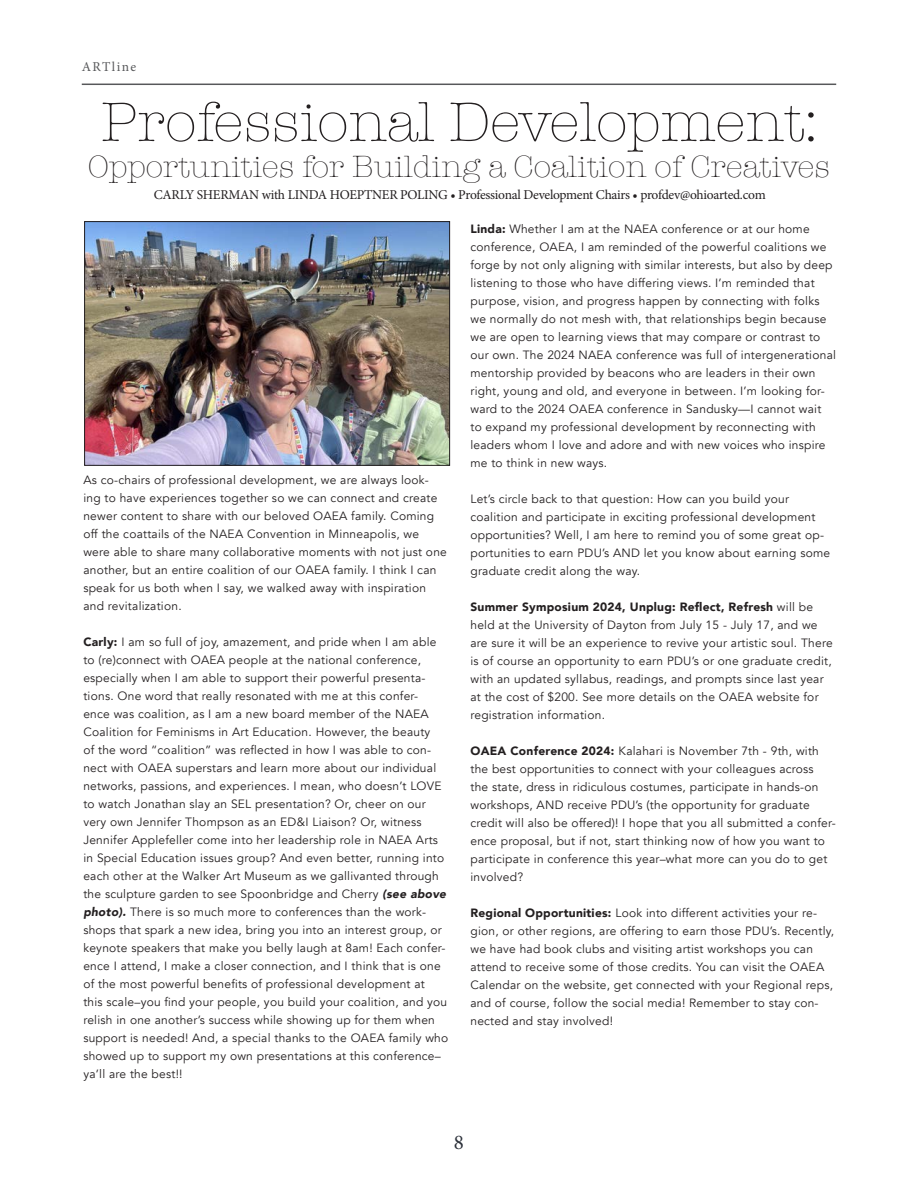
<style>
.page{position:relative;width:918px;height:1188px;background:#fff}
.page>*{position:absolute;margin:0;border:0;box-sizing:border-box;transform-origin:0 0}
.Big_Title{font:300 57px "American Typewriter";color:#231f20}
.Big_Title-2{font:300 31.5px "American Typewriter";color:#231f20}
.t1{font:21px "Minion Pro";color:#2d323b}
.t2{font:13.5px "Minion Pro";letter-spacing:-.02em;color:#231f20}
.t3{font:13.5px "Minion Pro";letter-spacing:.11em;color:#57585a}
.t4{font:12px/18px "Avenir";letter-spacing:.02em;color:#231f20}
.s1{font-weight:900}
.s2{font-weight:900;font-style:italic}
</style>
<div class="page">
<hr style="left:82px;top:84px;width:754px;height:1px;background:#57585a">
<img style="left:86px;top:223px;width:362px;height:241px">
<div style="left:84px;top:221px;width:366px;height:245px;border:1px solid #231f20"></div>
<p class="t3" style="left:82px;top:57px;width:56px">ARTline</p>
<p class="Big_Title" style="left:101px;top:80px;width:718px">Professional Development:</p>
<p class="Big_Title-2" style="left:88px;top:143px;width:744px">Opportunities for Building a Coalition of Creatives</p>
<p class="t2" style="left:154px;top:186px;width:613px">CARLY SHERMAN with LINDA HOEPTNER POLING • Professional Development Chairs • profdev@ohioarted.com</p>
<p class="t4" style="left:83px;top:472px;width:365px">As co-chairs of professional development, we are always look&shy;ing to have experiences together so we can connect and create newer content to share with our beloved OAEA family. Coming off the coattails of the NAEA Convention in Minneapolis, we were able to share many collaborative moments with not just one another, but an entire coalition of our OAEA family. I think I can speak for us both when I say, we walked away with inspiration and revitalization.</p>
<p class="t4" style="left:83px;top:634px;width:366px"><span class="s1">Carly:</span> I am so full of joy, amazement, and pride when I am able to (re)connect with OAEA people at the national conference, especially when I am able to support their powerful presenta&shy;tions. One word that really resonated with me at this confer-<br>ence was coalition, as I am a new board member of the NAEA Coalition for Feminisms in Art Education. However, the beauty<br>of the word “coalition” was reflected in how I was able to con&shy;nect with OAEA superstars and learn more about our individual networks, passions, and experiences. I mean, who doesn’t LOVE to watch Jonathan slay an SEL presentation? Or, cheer on our very own Jennifer Thompson as an ED&amp;I Liaison? Or, witness Jennifer Applefeller come into her leadership role in NAEA Arts in Special Education issues group? And even better, running into each other at the Walker Art Museum as we gallivanted through the sculpture garden to see Spoonbridge and Cherry <span class="s2">(see above photo).</span> There is so much more to conferences than the work&shy;shops that spark a new idea, bring you into an interest group, or keynote speakers that make you belly laugh at 8am! Each confer&shy;ence I attend, I make a closer connection, and I think that is one of the most powerful benefits of professional development at<br>this scale–you find your people, you build your coalition, and you relish in one another’s success while showing up for them when support is needed! And, a special thanks to the OAEA family who showed up to support my own presentations at this conference– ya’ll are the best!!</p>
<p class="t4" style="left:470px;top:220px;width:367px"><span class="s1">Linda:</span> Whether I am at the NAEA conference or at our home conference, OAEA, I am reminded of the powerful coalitions we forge by not only aligning with similar interests, but also by deep listening to those who have differing views. I’m reminded that purpose, vision, and progress happen by connecting with folks we normally do not mesh with, that relationships begin because we are open to learning views that may compare or contrast to our own. The 2024 NAEA conference was full of intergenerational mentorship provided by beacons who are leaders in their own right, young and old, and everyone in between. I’m looking for&shy;ward to the 2024 OAEA conference in Sandusky—I cannot wait<br>to expand my professional development by reconnecting with leaders whom I love and adore and with new voices who inspire me to think in new ways.</p>
<p class="t4" style="left:470px;top:490px;width:361px">Let’s circle back to that question: How can you build your coalition and participate in exciting professional development opportunities? Well, I am here to remind you of some great op&shy;portunities to earn PDU’s AND let you know about earning some graduate credit along the way.</p>
<p class="t4" style="left:470px;top:598px;width:364px"><span class="s1">Summer Symposium 2024, Unplug: Reflect, Refresh</span> will be held at the University of Dayton from July 15 - July 17, and we are sure it will be an experience to revive your artistic soul. There is of course an opportunity to earn PDU’s or one graduate credit, with an updated syllabus, readings, and prompts since last year at the cost of $200. See more details on the OAEA website for registration information.</p>
<p class="t4" style="left:470px;top:742px;width:367px"><span class="s1">OAEA Conference 2024:</span> Kalahari is November 7th - 9th, with the best opportunities to connect with your colleagues across<br>the state, dress in ridiculous costumes, participate in hands-on workshops, AND receive PDU’s (the opportunity for graduate credit will also be offered)! I hope that you all submitted a confer&shy;ence proposal, but if not, start thinking now of how you want to participate in conference this year–what more can you do to get involved?</p>
<p class="t4" style="left:470px;top:904px;width:365px"><span class="s1">Regional Opportunities:</span> Look into different activities your re&shy;gion, or other regions, are offering to earn those PDU’s. Recently, we have had book clubs and visiting artist workshops you can attend to receive some of those credits. You can visit the OAEA Calendar on the website, get connected with your Regional reps, and of course, follow the social media! Remember to stay con&shy;nected and stay involved!</p>
<h3 class="t1" style="left:454px;top:1128px;width:12px">8</h3>
</div>
